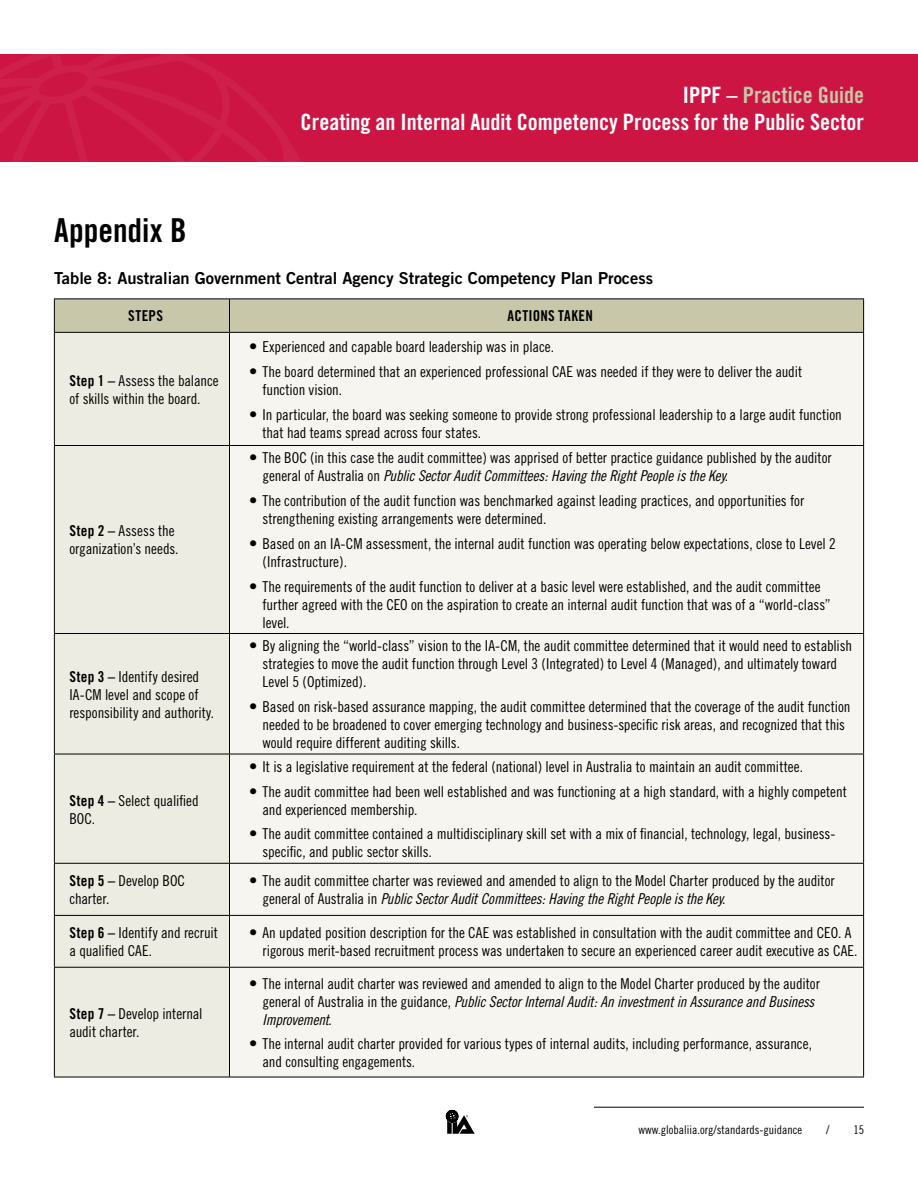
<style>
.page{position:relative;width:918px;height:1188px;background:#fff}
.page>*{position:absolute;margin:0;border:0;box-sizing:border-box;transform-origin:0 0}
.t1{font:33px "Trade Gothic Bold Cond Twenty";color:#000}
.t2{font:22.5px/27px "Trade Gothic Bold Cond Twenty";color:#fff;text-align:right}
.t3{font:16.5px "Trade Gothic Bold Two";color:#000}
.t4{font:15px/18px "Trade Gothic Cond Eighteen";letter-spacing:-.005em;color:#000}
.t5{font:15px/18px "Trade Gothic Cond Eighteen Obl";letter-spacing:-.015em;color:#000}
.t6{font:15px "Trade Gothic Bold Cond Twenty";letter-spacing:.025em;color:#000}
.t7{font:12px "Trade Gothic Cond Eighteen";color:#000}
.s1{color:#c9c7a9}
.s2{font-family:"Trade Gothic Bold Cond Twenty"}
.s3{font-family:"Fairfield LH";font-weight:300;font-size:16.5px}
.s4{font-family:"Trade Gothic Cond Eighteen"}
</style>
<div class="page">
<div style="left:0;top:54px;width:918px;height:108px;background:#cd1543"></div>
<svg style="left:0;top:54px;width:300px;height:108px"></svg>
<hr style="left:594px;top:1107px;width:270px;height:1px;background:#000">
<svg style="left:446px;top:1110px;width:29px;height:24px"></svg>
<div style="left:55px;top:299px;width:808px;height:33px;background:#c9c7a9"></div>
<div style="left:55px;top:333px;width:174px;height:744px;background:#ecece2"></div>
<div style="left:230px;top:333px;width:633px;height:744px;background:#f6f5f0"></div>
<hr style="left:54px;top:299px;width:1px;height:33px;background:#000">
<hr style="left:229px;top:299px;width:1px;height:33px;background:#000">
<hr style="left:863px;top:299px;width:1px;height:33px;background:#000">
<hr style="left:54px;top:333px;width:1px;height:112px;background:#000">
<hr style="left:229px;top:333px;width:1px;height:112px;background:#000">
<hr style="left:863px;top:333px;width:1px;height:112px;background:#000">
<hr style="left:54px;top:446px;width:1px;height:187px;background:#000">
<hr style="left:229px;top:446px;width:1px;height:187px;background:#000">
<hr style="left:863px;top:446px;width:1px;height:187px;background:#000">
<hr style="left:54px;top:634px;width:1px;height:120px;background:#000">
<hr style="left:229px;top:634px;width:1px;height:120px;background:#000">
<hr style="left:863px;top:634px;width:1px;height:120px;background:#000">
<hr style="left:54px;top:754px;width:1px;height:109px;background:#000">
<hr style="left:229px;top:754px;width:1px;height:109px;background:#000">
<hr style="left:863px;top:754px;width:1px;height:109px;background:#000">
<hr style="left:54px;top:864px;width:1px;height:51px;background:#000">
<hr style="left:229px;top:864px;width:1px;height:51px;background:#000">
<hr style="left:863px;top:864px;width:1px;height:51px;background:#000">
<hr style="left:54px;top:916px;width:1px;height:51px;background:#000">
<hr style="left:229px;top:916px;width:1px;height:51px;background:#000">
<hr style="left:863px;top:916px;width:1px;height:51px;background:#000">
<hr style="left:54px;top:968px;width:1px;height:109px;background:#000">
<hr style="left:229px;top:968px;width:1px;height:109px;background:#000">
<hr style="left:863px;top:968px;width:1px;height:109px;background:#000">
<hr style="left:54px;top:298px;width:176px;height:1px;background:#000">
<hr style="left:230px;top:298px;width:634px;height:1px;background:#000">
<hr style="left:54px;top:332px;width:176px;height:1px;background:#000">
<hr style="left:230px;top:332px;width:634px;height:1px;background:#000">
<hr style="left:54px;top:445px;width:176px;height:1px;background:#000">
<hr style="left:230px;top:445px;width:634px;height:1px;background:#000">
<hr style="left:54px;top:633px;width:176px;height:1px;background:#000">
<hr style="left:230px;top:633px;width:634px;height:1px;background:#000">
<hr style="left:54px;top:754px;width:176px;height:1px;background:#000">
<hr style="left:230px;top:754px;width:634px;height:1px;background:#000">
<hr style="left:54px;top:863px;width:176px;height:1px;background:#000">
<hr style="left:230px;top:863px;width:634px;height:1px;background:#000">
<hr style="left:54px;top:915px;width:176px;height:1px;background:#000">
<hr style="left:230px;top:915px;width:634px;height:1px;background:#000">
<hr style="left:54px;top:967px;width:176px;height:1px;background:#000">
<hr style="left:230px;top:967px;width:634px;height:1px;background:#000">
<hr style="left:54px;top:1077px;width:176px;height:1px;background:#000">
<hr style="left:230px;top:1077px;width:634px;height:1px;background:#000">
<h2 class="t2" style="left:301px;top:81px;width:565px">IPPF – <span class="s1">Practice Guide<br></span>Creating an Internal Audit Competency Process for the Public Sector</h2>
<h1 class="t1" style="left:54px;top:210px;width:134px">Appendix B</h1>
<p class="t3" style="left:54px;top:267px;width:601px">Table 8: Australian Government Central Agency Strategic Competency Plan Process</p>
<p class="t6" style="left:128px;top:307px;width:37px">STEPS</p>
<p class="t6" style="left:508px;top:307px;width:87px">ACTIONS TAKEN</p>
<p class="t4" style="left:69px;top:371px;width:151px"><span class="s2">Step 1 –</span> Assess the balance of skills within the board.</p>
<p class="t4" style="left:69px;top:522px;width:111px"><span class="s2">Step 2 –</span> Assess the organization’s needs.</p>
<p class="t4" style="left:69px;top:667px;width:146px"><span class="s2">Step 3 –</span> Identify desired<br>IA-CM level and scope of responsibility and authority.</p>
<p class="t4" style="left:69px;top:791px;width:131px"><span class="s2">Step 4 –</span> Select qualified<br>BOC.</p>
<p class="t4" style="left:249px;top:338px;width:307px"><span class="s3">•</span> Experienced and capable board leadership was in place.</p>
<p class="t4" style="left:262px;top:362px;width:541px;text-indent:-14px"><span class="s3">•</span> The board determined that an experienced professional CAE was needed if they were to deliver the audit function vision.</p>
<p class="t4" style="left:262px;top:405px;width:581px;text-indent:-14px"><span class="s3">•</span> In particular, the board was seeking someone to provide strong professional leadership to a large audit function that had teams spread across four states.</p>
<p class="t4" style="left:249px;top:449px;width:584px"><span class="s3">•</span> The BOC (in this case the audit committee) was apprised of better practice guidance published by the auditor</p>
<p class="t5" style="left:262px;top:467px;width:467px"><span class="s4">general of Australia on</span> Public Sector Audit Committees: Having the Right People is the Key<span class="s4">.</span></p>
<p class="t4" style="left:262px;top:492px;width:543px;text-indent:-14px"><span class="s3">•</span> The contribution of the audit function was benchmarked against leading practices, and opportunities for strengthening existing arrangements were determined.</p>
<p class="t4" style="left:262px;top:534px;width:575px;text-indent:-14px"><span class="s3">•</span> Based on an IA-CM assessment, the internal audit function was operating below expectations, close to Level 2 (Infrastructure).</p>
<p class="t4" style="left:262px;top:577px;width:570px;text-indent:-14px"><span class="s3">•</span> The requirements of the audit function to deliver at a basic level were established, and the audit committee further agreed with the CEO on the aspiration to create an internal audit function that was of a “world-class” level.</p>
<p class="t4" style="left:262px;top:637px;width:591px;text-indent:-14px"><span class="s3">•</span> By aligning the “world-class” vision to the IA-CM, the audit committee determined that it would need to establish strategies to move the audit function through Level 3 (Integrated) to Level 4 (Managed), and ultimately toward<br>Level 5 (Optimized).</p>
<p class="t4" style="left:262px;top:698px;width:590px;text-indent:-14px"><span class="s3">•</span> Based on risk-based assurance mapping, the audit committee determined that the coverage of the audit function needed to be broadened to cover emerging technology and business-specific risk areas, and recognized that this would require different auditing skills.</p>
<p class="t4" style="left:249px;top:757px;width:556px"><span class="s3">•</span> It is a legislative requirement at the federal (national) level in Australia to maintain an audit committee.</p>
<p class="t4" style="left:262px;top:782px;width:586px;text-indent:-14px"><span class="s3">•</span> The audit committee had been well established and was functioning at a high standard, with a highly competent and experienced membership.</p>
<p class="t4" style="left:262px;top:825px;width:574px;text-indent:-14px"><span class="s3">•</span> The audit committee contained a multidisciplinary skill set with a mix of financial, technology, legal, business&shy;specific, and public sector skills.</p>
<p class="t4" style="left:69px;top:872px;width:117px"><span class="s2">Step 5 –</span> Develop BOC charter.</p>
<p class="t4" style="left:249px;top:872px;width:587px"><span class="s3">•</span> The audit committee charter was reviewed and amended to align to the Model Charter produced by the auditor</p>
<p class="t5" style="left:262px;top:890px;width:464px"><span class="s4">general of Australia in</span> Public Sector Audit Committees: Having the Right People is the Key<span class="s4">.</span></p>
<p class="t4" style="left:69px;top:924px;width:150px"><span class="s2">Step 6 –</span> Identify and recruit a qualified CAE.</p>
<p class="t4" style="left:262px;top:924px;width:597px;text-indent:-14px"><span class="s3">•</span> An updated position description for the CAE was established in consultation with the audit committee and CEO. A rigorous merit-based recruitment process was undertaken to secure an experienced career audit executive as CAE.</p>
<p class="t4" style="left:69px;top:1005px;width:135px"><span class="s2">Step 7 –</span> Develop internal audit charter.</p>
<p class="t4" style="left:249px;top:974px;width:572px"><span class="s3">•</span> The internal audit charter was reviewed and amended to align to the Model Charter produced by the auditor</p>
<p class="t5" style="left:262px;top:992px;width:553px"><span class="s4">general of Australia in the guidance,</span> Public Sector Internal Audit: An investment in Assurance and Business<br>Improvement<span class="s4">.</span></p>
<p class="t4" style="left:262px;top:1035px;width:551px;text-indent:-14px"><span class="s3">•</span> The internal audit charter provided for various types of internal audits, including performance, assurance, and consulting engagements.</p>
<p class="t7" style="left:639px;top:1123px;width:165px">www.globaliia.org/standards-guidance</p>
<p class="t7" style="left:826px;top:1123px;width:5px">/</p>
<p class="t7" style="left:853px;top:1123px;width:12px">15</p>
</div>
